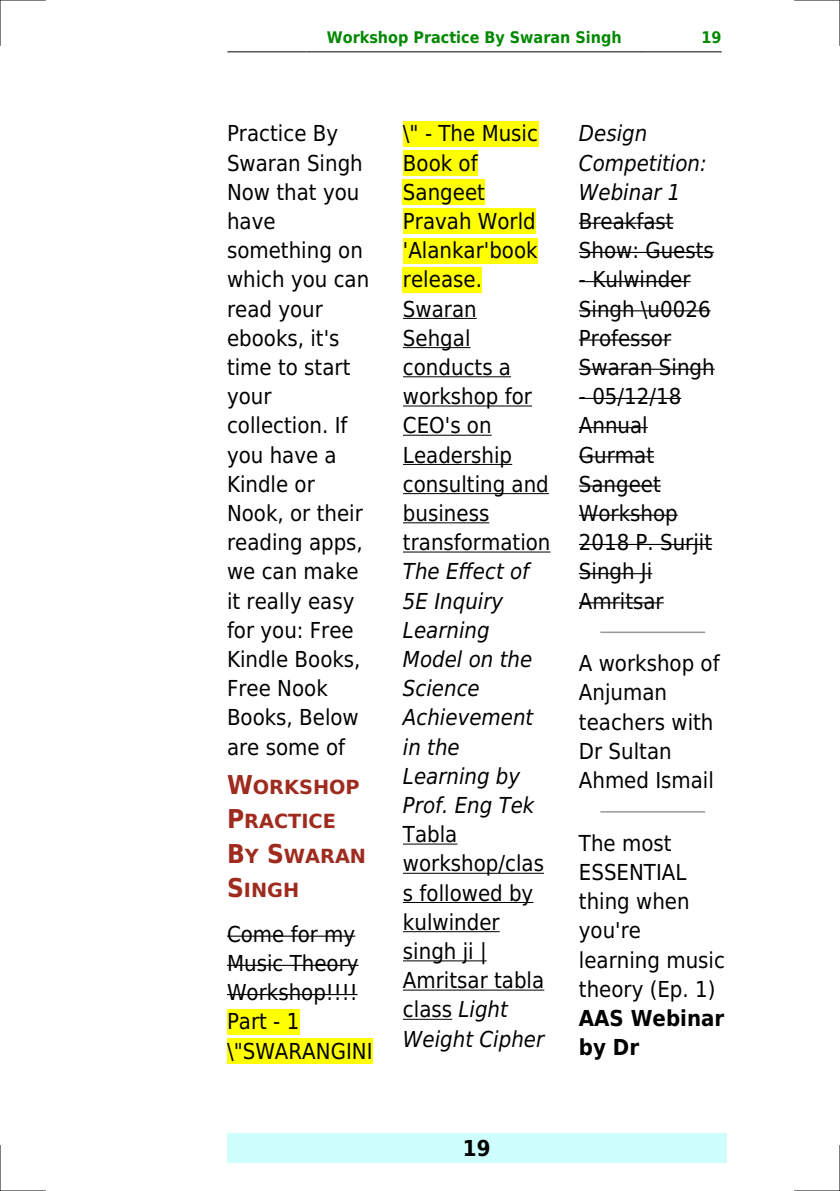
<style>
.page{position:relative;width:840px;height:1191px;background:#fff}
.page>*{position:absolute;margin:0;border:0;box-sizing:border-box;transform-origin:0 0}
.t1{font:22px/29.2px "DejaVu Sans Condensed";color:#000}
.t2{font:italic 22px/29.2px "DejaVu Sans Condensed";color:#000}
.t3{font:700 22px/29.2px "DejaVu Sans Condensed";color:#000}
.t4{font:700 19.6px/34.6px "DejaVu Sans Condensed";color:#9f2b1e;scale:1.1 1}
.t5{font:700 16px "DejaVu Sans Condensed";color:#080}
.s1{font-size:26px}
.s2{font-style:italic}
</style>
<div class="page">
<hr style="left:227px;top:51px;width:79px;height:1px;background:#000">
<hr style="left:307px;top:51px;width:334px;height:1px;background:#000">
<hr style="left:641px;top:51px;width:79px;height:1px;background:#000">
<div style="left:227px;top:1133px;width:499px;height:29px;background:#cffffc"></div>
<hr style="left:227px;top:935px;width:128px;height:1px;background:#000">
<hr style="left:227px;top:964px;width:131px;height:2px;background:#000">
<hr style="left:227px;top:994px;width:130px;height:1px;background:#000">
<div style="left:227px;top:1009px;width:72px;height:25px;background:#ff0"></div>
<div style="left:227px;top:1038px;width:145px;height:25px;background:#ff0"></div>
<div style="left:403px;top:121px;width:134px;height:25px;background:#ff0"></div>
<div style="left:403px;top:150px;width:74px;height:26px;background:#ff0"></div>
<div style="left:403px;top:179px;width:81px;height:26px;background:#ff0"></div>
<div style="left:403px;top:208px;width:132px;height:26px;background:#ff0"></div>
<div style="left:403px;top:238px;width:134px;height:25px;background:#ff0"></div>
<div style="left:403px;top:267px;width:78px;height:25px;background:#ff0"></div>
<hr style="left:403px;top:318px;width:73px;height:1px;background:#000">
<hr style="left:403px;top:347px;width:67px;height:1px;background:#000">
<hr style="left:403px;top:376px;width:108px;height:1px;background:#000">
<hr style="left:403px;top:405px;width:128px;height:1px;background:#000">
<hr style="left:403px;top:435px;width:88px;height:1px;background:#000">
<hr style="left:403px;top:464px;width:109px;height:1px;background:#000">
<hr style="left:403px;top:493px;width:145px;height:1px;background:#000">
<hr style="left:403px;top:522px;width:86px;height:1px;background:#000">
<hr style="left:403px;top:551px;width:147px;height:1px;background:#000">
<hr style="left:403px;top:843px;width:54px;height:1px;background:#000">
<hr style="left:403px;top:872px;width:140px;height:1px;background:#000">
<hr style="left:403px;top:902px;width:130px;height:1px;background:#000">
<hr style="left:403px;top:931px;width:96px;height:1px;background:#000">
<hr style="left:403px;top:960px;width:83px;height:1px;background:#000">
<hr style="left:403px;top:989px;width:141px;height:1px;background:#000">
<hr style="left:403px;top:1018px;width:49px;height:1px;background:#000">
<hr style="left:578px;top:223px;width:95px;height:1px;background:#000">
<hr style="left:578px;top:252px;width:135px;height:1px;background:#000">
<hr style="left:578px;top:281px;width:112px;height:1px;background:#000">
<hr style="left:578px;top:310px;width:132px;height:1px;background:#000">
<hr style="left:578px;top:339px;width:92px;height:1px;background:#000">
<hr style="left:578px;top:369px;width:136px;height:1px;background:#000">
<hr style="left:578px;top:398px;width:103px;height:1px;background:#000">
<hr style="left:578px;top:427px;width:69px;height:1px;background:#000">
<hr style="left:578px;top:456px;width:75px;height:1px;background:#000">
<hr style="left:578px;top:485px;width:82px;height:1px;background:#000">
<hr style="left:578px;top:515px;width:99px;height:1px;background:#000">
<hr style="left:578px;top:544px;width:133px;height:1px;background:#000">
<hr style="left:578px;top:573px;width:74px;height:1px;background:#000">
<hr style="left:578px;top:602px;width:85px;height:1px;background:#000">
<hr style="left:600px;top:631px;width:104px;height:2px;background:#999">
<hr style="left:600px;top:811px;width:104px;height:1px;background:#999">
<hr style="left:0;top:0;width:45px;height:1px;background:#000">
<hr style="left:794px;top:0;width:45px;height:1px;background:#000">
<hr style="left:0;top:1190px;width:45px;height:1px;background:#000">
<hr style="left:794px;top:1190px;width:45px;height:1px;background:#000">
<hr style="left:0;top:0;width:1px;height:45px;background:#000">
<hr style="left:0;top:1145px;width:1px;height:46px;background:#000">
<hr style="left:839px;top:0;width:1px;height:45px;background:#000">
<hr style="left:839px;top:1145px;width:1px;height:46px;background:#000">
<p class="t5" style="left:327px;top:29px;width:296px">Workshop Practice By Swaran Singh</p>
<p class="t5" style="left:701px;top:29px;width:22px">19</p>
<p class="t1" style="left:227px;top:119px;width:144px">Practice By<br>Swaran Singh<br>Now that you have something on which you can read your ebooks, it's time to start your collection. If you have a<br>Kindle or<br>Nook, or their reading apps, we can make it really easy for you: Free<br>Kindle Books,<br>Free Nook<br>Books, Below are some of</p>
<p class="t4" style="left:227px;top:769px;width:128px"><span class="s1">W</span>ORKSHOP<br><span class="s1">P</span>RACTICE<br><span class="s1">B</span>Y <span class="s1">S</span>WARAN<br><span class="s1">S</span>INGH</p>
<p class="t1" style="left:227px;top:919px;width:147px">Come for my<br>Music Theory<br>Workshop!!!!<br>Part - 1 \"SWARANGINI</p>
<p class="t1" style="left:403px;top:119px;width:149px">\" - The Music<br>Book of<br>Sangeet<br>Pravah World 'Alankar'book release.<br>Swaran<br>Sehgal conducts a workshop for<br>CEO's on<br>Leadership consulting and business transformation</p>
<p class="t2" style="left:403px;top:557px;width:133px">The Effect of<br>5E Inquiry<br>Learning<br>Model on the<br>Science<br>Achievement in the<br>Learning by<br>Prof. Eng Tek</p>
<p class="t1" style="left:403px;top:820px;width:143px">Tabla workshop/clas s followed by kulwinder singh ji |<br>Amritsar tabla class <span class="s2">Light<br>Weight Cipher</span></p>
<p class="t2" style="left:578px;top:119px;width:129px">Design<br>Competition:<br>Webinar 1</p>
<p class="t1" style="left:578px;top:207px;width:136px">Breakfast<br>Show: Guests</p>
<p class="t1" style="left:578px;top:265px;width:137px">- Kulwinder<br>Singh \u0026<br>Professor<br>Swaran Singh</p>
<p class="t1" style="left:578px;top:382px;width:135px">- 05/12/18<br>Annual<br>Gurmat<br>Sangeet<br>Workshop<br>2018 P. Surjit<br>Singh Ji<br>Amritsar</p>
<p class="t1" style="left:578px;top:649px;width:142px">A workshop of<br>Anjuman teachers with<br>Dr Sultan<br>Ahmed Ismail</p>
<p class="t1" style="left:578px;top:828px;width:147px">The most<br>ESSENTIAL thing when you're learning music theory (Ep. 1)</p>
<p class="t3" style="left:578px;top:1003px;width:147px">AAS Webinar by Dr</p>
<p class="t3" style="left:462px;top:1133px;width:29px">19</p>
</div>
